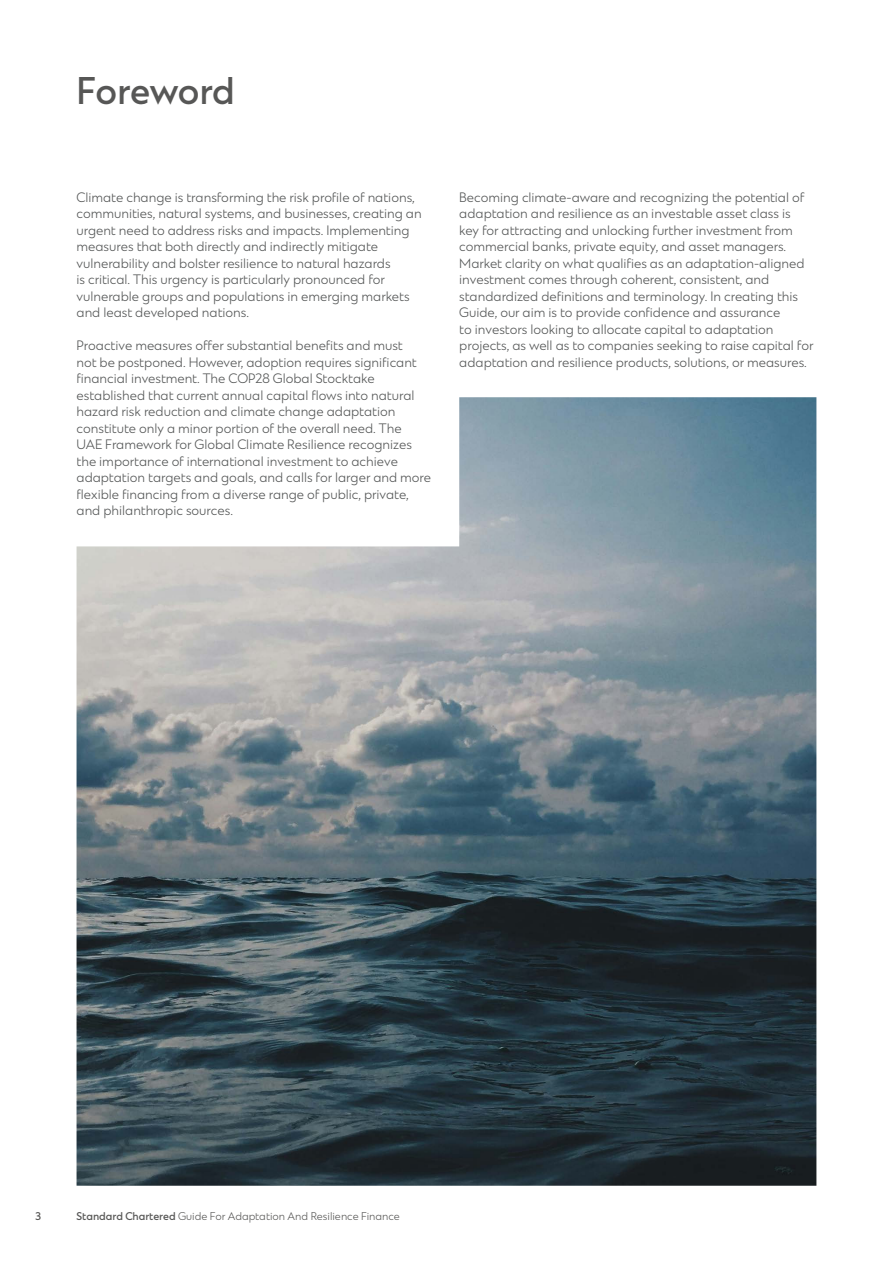
<style>
.page{position:relative;width:893px;height:1263px;background:#fff}
.page>*{position:absolute;margin:0;border:0;box-sizing:border-box;transform-origin:0 0}
.t1{font:500 36px "SC Prosper Sans";letter-spacing:-.005em;color:#575756}
.t2{font:300 12.75px/16.5px "SC Prosper Sans";color:#525454}
.t3{font:300 10.5px "SC Prosper Sans";color:#575756}
.t4{font:500 10.5px "SC Prosper Sans";color:#575756}
.s1{font-weight:500}
</style>
<div class="page">
<img style="left:77px;top:397px;width:739px;height:789px">
<h1 class="t1" style="left:77px;top:65px;width:160px">Foreword</h1>
<p class="t2" style="left:77px;top:189px;width:347px">Climate change is transforming the risk profile of nations, communities, natural systems, and businesses, creating an urgent need to address risks and impacts. Implementing measures that both directly and indirectly mitigate vulnerability and bolster resilience to natural hazards<br>is critical. This urgency is particularly pronounced for vulnerable groups and populations in emerging markets and least developed nations.</p>
<p class="t2" style="left:77px;top:337px;width:356px">Proactive measures offer substantial benefits and must<br>not be postponed. However, adoption requires significant financial investment. The COP28 Global Stocktake established that current annual capital flows into natural hazard risk reduction and climate change adaptation constitute only a minor portion of the overall need. The<br>UAE Framework for Global Climate Resilience recognizes the importance of international investment to achieve adaptation targets and goals, and calls for larger and more flexible financing from a diverse range of public, private, and philanthropic sources.</p>
<p class="t2" style="left:459px;top:189px;width:356px">Becoming climate-aware and recognizing the potential of adaptation and resilience as an investable asset class is key for attracting and unlocking further investment from commercial banks, private equity, and asset managers.<br>Market clarity on what qualifies as an adaptation-aligned investment comes through coherent, consistent, and standardized definitions and terminology. In creating this Guide, our aim is to provide confidence and assurance<br>to investors looking to allocate capital to adaptation projects, as well as to companies seeking to raise capital for adaptation and resilience products, solutions, or measures.</p>
<p class="t4" style="left:35px;top:1208px;width:7px">3</p>
<p class="t3" style="left:77px;top:1208px;width:325px"><span class="s1">Standard Chartered</span> Guide For Adaptation And Resilience Finance</p>
</div>
